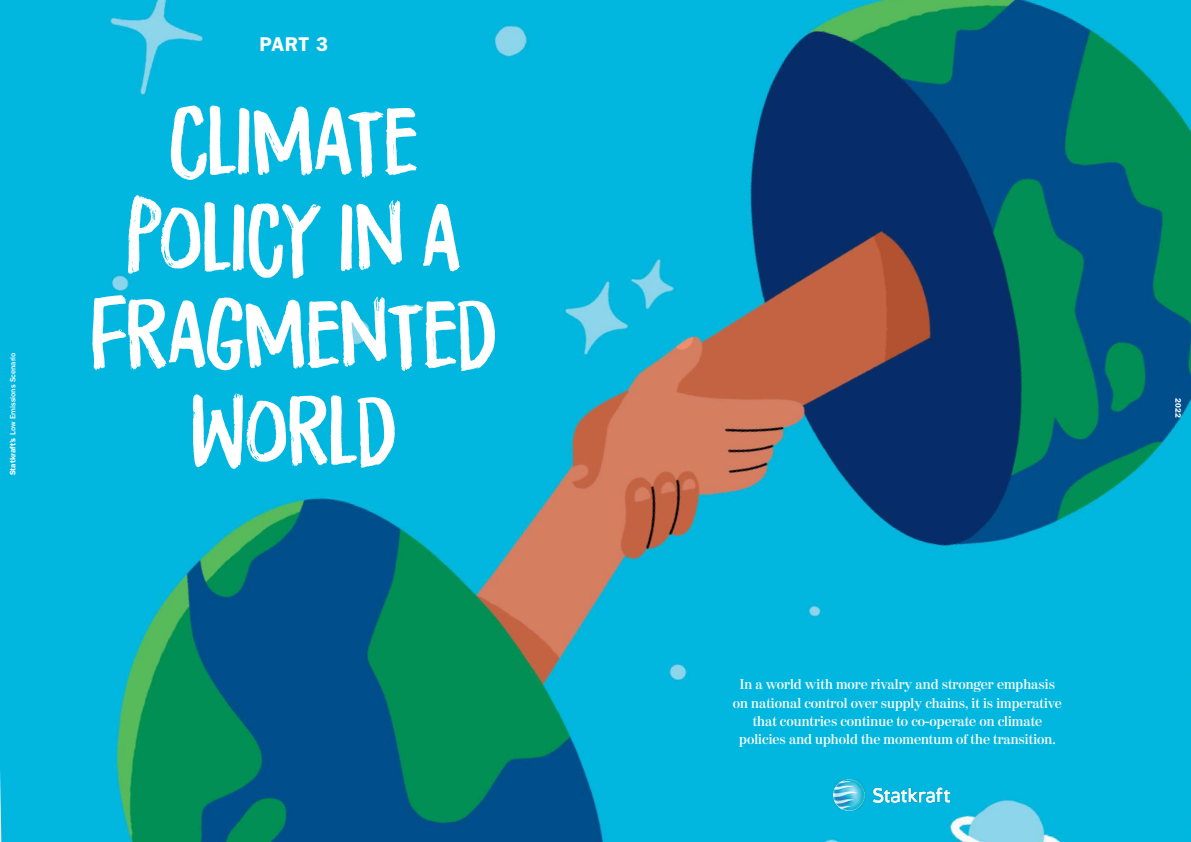
<style>
.page{position:relative;width:1191px;height:842px;background:#fff}
.page>*{position:absolute;margin:0;border:0;box-sizing:border-box;transform-origin:0 0}
.t1{font:80.5px/96.6px "Flicker DEMO";letter-spacing:-.015em;color:#fff;text-align:center}
.t2{font:600 20px "ITC Franklin Gothic Std";color:#fff}
.t3{font:600 14px/18.2px "Moderno FB";color:#fff;text-align:center}
.t4{font:500 8px "ITC Franklin Gothic Std";color:#fff}
.t5{font:600 8px "ITC Franklin Gothic Std";color:#fff}
.s1{font-weight:600}
</style>
<div class="page">
<img style="left:0;top:0;width:1191px;height:842px">
<img style="left:833px;top:779px;width:116px;height:32px">
<p class="t4" style="left:8px;top:475px;width:124px;rotate:-90deg"><span class="s1">Statkraft’s</span> Low Emissions Scenario</p>
<h2 class="t2" style="left:259px;top:32px;width:70px">PART 3</h2>
<h1 class="t1" style="left:90px;top:91px;width:408px">Climate<br>Policy in a<br>Fragmented world</h1>
<p class="t3" style="left:733px;top:676px;width:330px">In a world with more rivalry and stronger emphasis on national control over supply chains, it is imperative that countries continue to co-operate on climate policies and uphold the momentum of the transition.</p>
<p class="t5" style="left:1183px;top:398px;width:21px;rotate:90deg">2022</p>
</div>
